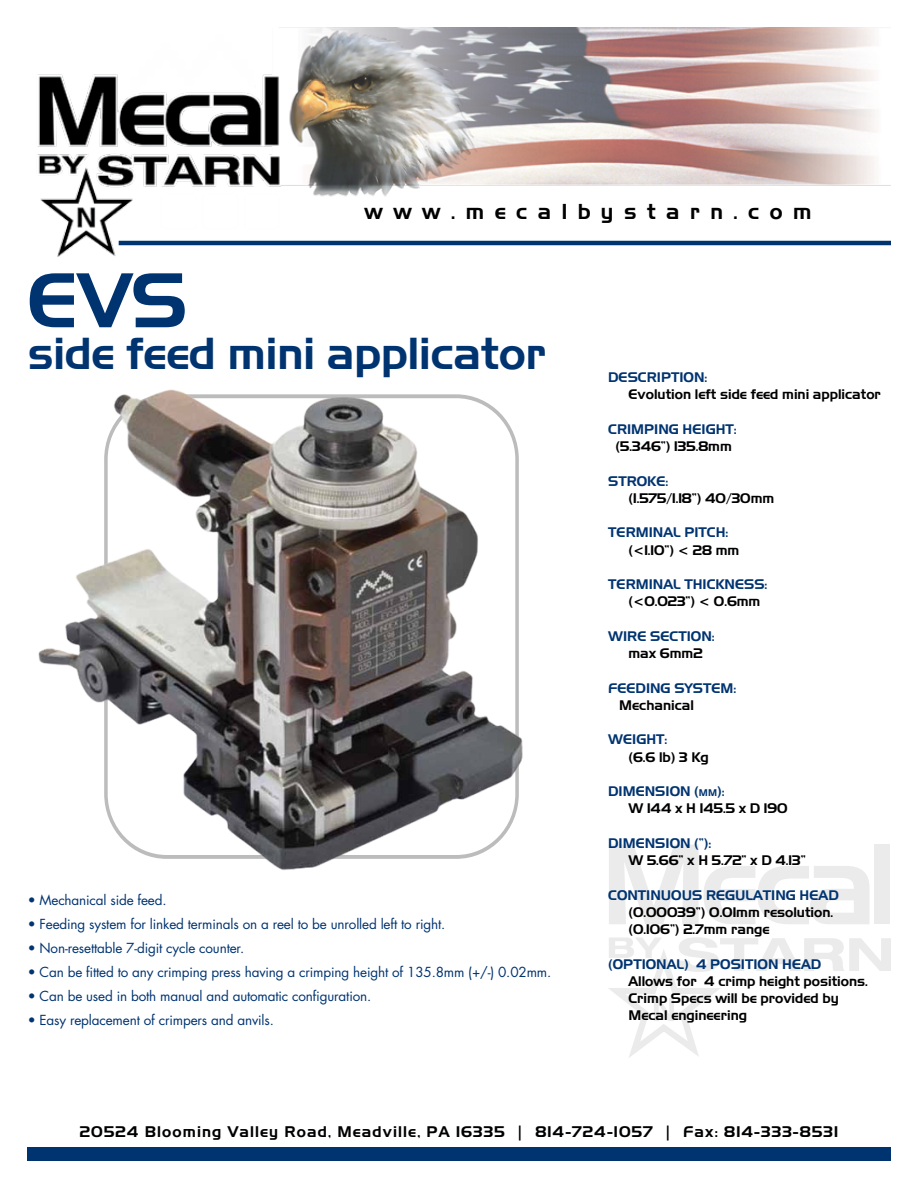
<style>
.page{position:relative;width:918px;height:1188px;background:#fff}
.page>*{position:absolute;margin:0;border:0;box-sizing:border-box;transform-origin:0 0}
.t1{font:75px "Aero";color:#003471}
.t2{font:43.5px "Aero";color:#003471}
.t3{font:21px "Aero";letter-spacing:.5em;color:#000}
.t4{font:15px "Aero";letter-spacing:.075em;color:#000}
.t5{font:13.5px/17.2px "Aero";color:#000}
.t6{font:13.5px "Futura";letter-spacing:-.01em;color:#003471}
.t7{font:13.5px "Aero";color:#003471}
.s1{color:#003471}
.s2{font-size:9.45px;color:#003471}
</style>
<div class="page">
<div style="left:27px;top:1147px;width:864px;height:14px;background:#003471"></div>
<svg style="left:609px;top:845px;width:261px;height:79px"></svg>
<div style="left:874px;top:845px;width:16px;height:79px;background:#ebebeb"></div>
<svg style="left:608px;top:937px;width:283px;height:121px"></svg>
<img style="left:37px;top:27px;width:854px;height:230px">
<hr style="left:119px;top:241px;width:772px;height:4px;background:#003471">
<img style="left:38px;top:389px;width:485px;height:481px">
<h1 class="t1" style="left:28px;top:255px;width:161px">EVS</h1>
<h3 class="t3" style="left:365px;top:199px;width:448px">www.mecalbystarn.com</h3>
<h2 class="t2" style="left:28px;top:327px;width:520px">side feed mini applicator</h2>
<p class="t6" style="left:28px;top:891px;width:140px">• Mechanical side feed.</p>
<p class="t6" style="left:28px;top:915px;width:419px">• Feeding system for linked terminals on a reel to be unrolled left to right.</p>
<p class="t6" style="left:28px;top:939px;width:218px">• Non-resettable 7-digit cycle counter.</p>
<p class="t6" style="left:28px;top:963px;width:525px">• Can be fitted to any crimping press having a crimping height of 135.8mm (+/-) 0.02mm.</p>
<p class="t6" style="left:28px;top:987px;width:345px">• Can be used in both manual and automatic configuration.</p>
<p class="t6" style="left:28px;top:1011px;width:248px">• Easy replacement of crimpers and anvils.</p>
<p class="t7" style="left:608px;top:369px;width:101px">DESCRIPTION:</p>
<p class="t5" style="left:628px;top:386px;width:254px">Evolution left side feed mini applicator</p>
<p class="t7" style="left:608px;top:421px;width:130px">CRIMPING HEIGHT:</p>
<p class="t5" style="left:616px;top:438px;width:118px">(5.346”) 135.8mm</p>
<p class="t7" style="left:608px;top:473px;width:62px">STROKE:</p>
<p class="t5" style="left:628px;top:489px;width:147px">(1.575/1.18”) 40/30mm</p>
<p class="t7" style="left:608px;top:524px;width:122px">TERMINAL PITCH:</p>
<p class="t5" style="left:628px;top:541px;width:112px">(&lt;1.10”) &lt; 28 mm</p>
<p class="t7" style="left:608px;top:576px;width:161px">TERMINAL THICKNESS:</p>
<p class="t5" style="left:628px;top:593px;width:134px">(&lt;0.023”) &lt; 0.6mm</p>
<p class="t7" style="left:608px;top:628px;width:108px">WIRE SECTION:</p>
<p class="t5" style="left:628px;top:645px;width:76px">max 6mm2</p>
<p class="t7" style="left:608px;top:680px;width:130px">FEEDING SYSTEM:</p>
<p class="t5" style="left:619px;top:696px;width:76px">Mechanical</p>
<p class="t7" style="left:608px;top:731px;width:61px">WEIGHT:</p>
<p class="t5" style="left:628px;top:748px;width:82px">(6.6 lb) 3 Kg</p>
<p class="t5" style="left:628px;top:782px;width:161px;text-indent:-20px"><span class="s1">DIMENSION (</span><span class="s2">mm</span><span class="s1">):<br></span>W 144 x H 145.5 x D 190</p>
<p class="t5" style="left:628px;top:834px;width:179px;text-indent:-20px"><span class="s1">DIMENSION (</span><span class="s1">”</span><span class="s1">):<br></span>W 5.66” x H 5.72” x D 4.13”</p>
<p class="t7" style="left:608px;top:887px;width:232px">CONTINUOUS REGULATING HEAD</p>
<p class="t5" style="left:628px;top:903px;width:206px">(0.00039”) 0.01mm resolution. (0.106”) 2.7mm range</p>
<p class="t7" style="left:608px;top:956px;width:215px">(OPTIONAL) 4 POSITION HEAD</p>
<p class="t5" style="left:628px;top:972px;width:241px">Allows for 4 crimp height positions.<br>Crimp Specs will be provided by<br>Mecal engineering</p>
<p class="t4" style="left:80px;top:1123px;width:760px">20524 Blooming Valley Road, Meadville, PA 16335 | 814-724-1057 | Fax: 814-333-8531</p>
</div>
